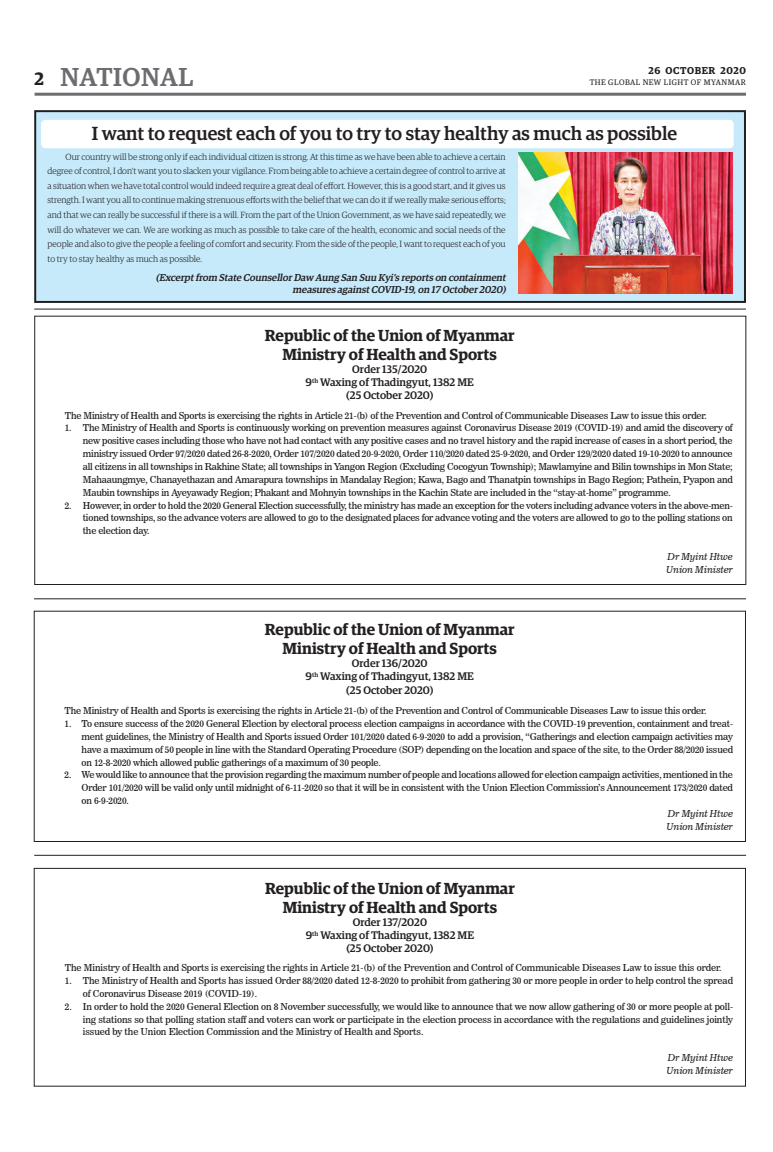
<style>
.page{position:relative;width:773px;height:1152px;background:#fff}
.page>*{position:absolute;margin:0;border:0;box-sizing:border-box;transform-origin:0 0}
.t1{font:500 26px "Guardian Egyp";letter-spacing:.02em;color:#6c6d70}
.t2{font:500 19px "Guardian Egyp";color:#231f20}
.t3{font:600 18px "Guardian Egyp";color:#231f20}
.t4{font:600 16px/19.2px "Guardian Egyp";color:#231f20;text-align:center}
.t5{font:500 11px/13.2px "Guardian Egyp";color:#231f20;text-align:center}
.t6{font:italic 500 10px/12px "Guardian Egyp";color:#231f20;text-align:right}
.t7{font:600 10px "Guardian Egyp";letter-spacing:.06em;color:#231f20}
.t8{font:9.5px/12.9px "News 706 BT Roman C";letter-spacing:-.02em;color:#231f20;text-align:justify}
.t9{font:9.5px/12.9px "News 706 BT Italic C";letter-spacing:-.01em;color:#231f20}
.t10{font:300 9px/14.6px "Guardian Egyp";color:#231f20;text-align:justify}
.t11{font:8px "Guardian Egyp";letter-spacing:.06em;color:#231f20}
</style>
<div class="page">
<hr style="left:35px;top:93px;width:711px;height:3px;background:#6c6d70">
<hr style="left:34px;top:855px;width:712px;height:1px;background:#231f20">
<div style="left:34px;top:110px;width:712px;height:193px;background:#c6eafa;border:2px solid #231f20"></div>
<div style="left:41px;top:120px;width:692px;height:28px;background:#fff;border-radius:4px"></div>
<hr style="left:34px;top:309px;width:712px;height:1px;background:#231f20">
<img style="left:519px;top:152px;width:213px;height:141px">
<div style="left:34px;top:316px;width:712px;height:269px;border:1px solid #231f20"></div>
<div style="left:34px;top:611px;width:712px;height:231px;border:1px solid #231f20"></div>
<div style="left:34px;top:868px;width:712px;height:219px;border:1px solid #231f20"></div>
<hr style="left:34px;top:599px;width:712px;height:1px;background:#231f20">
<h3 class="t3" style="left:35px;top:65px;width:11px">2</h3>
<p class="t7" style="left:648px;top:63px;width:99px">26 OCTOBER 2020</p>
<h1 class="t1" style="left:61px;top:59px;width:134px">NATIONAL</h1>
<p class="t11" style="left:589px;top:77px;width:158px">THE GLOBAL NEW LIGHT OF MYANMAR</p>
<h2 class="t2" style="left:92px;top:120px;width:587px">I want to request each of you to try to stay healthy as much as possible</h2>
<p class="t10" style="left:48px;top:149px;width:459px;text-indent:18px">Our country will be strong only if each individual citizen is strong. At this time as we have been able to achieve a certain degree of control, I don’t want you to slacken your vigilance. From being able to achieve a certain degree of control to arrive at a situation when we have total control would indeed require a great deal of effort. However, this is a good start, and it gives us strength. I want you all to continue making strenuous efforts with the belief that we can do it if we really make serious efforts; and that we can really be successful if there is a will. From the part of the Union Government, as we have said repeatedly, we will do whatever we can. We are working as much as possible to take care of the health, economic and social needs of the people and also to give the people a feeling of comfort and security. From the side of the people, I want to request each of you to try to stay healthy as much as possible.</p>
<p class="t6" style="left:156px;top:271px;width:354px">(Excerptfrom State CounsellorDaw Aung San Suu Kyi’s reports on containment measures againstCOVID-19,on 17 October2020)</p>
<h3 class="t4" style="left:265px;top:324px;width:251px">Republic of the Union of Myanmar<br>Ministry of Health and Sports</h3>
<p class="t5" style="left:305px;top:362px;width:170px">Order 135/2020<br>9<sup>th</sup> Waxing of Thadingyut, 1382 ME (25 October 2020)</p>
<p class="t8" style="left:65px;top:409px;width:643px">The Ministry of Health and Sports is exercising the rights in Article 21-(b) of the Prevention and Control of Communicable Diseases Law to issue this order.</p>
<p class="t8" style="left:83px;top:422px;width:651px;text-indent:-18px">1. The Ministry of Health and Sports is continuously working on prevention measures against Coronavirus Disease 2019 (COVID-19) and amid the discovery of new positive cases including those who have not had contact with any positive cases and no travel history and the rapid increase of cases in a short period, the ministry issued Order 97/2020 dated 26-8-2020, Order 107/2020 dated 20-9-2020, Order 110/2020 dated 25-9-2020, and Order 129/2020 dated 19-10-2020 to announce all citizens in all townships in Rakhine State; all townships in Yangon Region (Excluding Cocogyun Township); Mawlamyine and Bilin townships in Mon State; Mahaaungmye, Chanayethazan and Amarapura townships in Mandalay Region; Kawa, Bago and Thanatpin townships in Bago Region; Pathein, Pyapon and Maubin townships in Ayeyawady Region; Phakant and Mohnyin townships in the Kachin State are included in the “stay-at-home” programme.</p>
<p class="t8" style="left:83px;top:499px;width:651px;text-indent:-18px">2. However, in order to hold the 2020 General Election successfully, the ministry has made an exception for the voters including advance voters in the above-men&shy;tioned townships, so the advance voters are allowed to go to the designated places for advance voting and the voters are allowed to go to the polling stations on the election day.</p>
<p class="t9" style="left:666px;top:550px;width:68px">Dr Myint Htwe<br>Union Minister</p>
<h3 class="t4" style="left:265px;top:618px;width:251px">Republic of the Union of Myanmar<br>Ministry of Health and Sports</h3>
<p class="t5" style="left:305px;top:656px;width:170px">Order 136/2020<br>9<sup>th</sup> Waxing of Thadingyut, 1382 ME (25 October 2020)</p>
<p class="t8" style="left:65px;top:704px;width:643px">The Ministry of Health and Sports is exercising the rights in Article 21-(b) of the Prevention and Control of Communicable Diseases Law to issue this order.</p>
<p class="t8" style="left:82px;top:717px;width:653px;text-indent:-17px">1. To ensure success of the 2020 General Election by electoral process election campaigns in accordance with the COVID-19 prevention, containment and treat&shy;ment guidelines, the Ministry of Health and Sports issued Order 101/2020 dated 6-9-2020 to add a provision, “Gatherings and election campaign activities may have a maximum of 50 people in line with the Standard Operating Procedure (SOP) depending on the location and space of the site, to the Order 88/2020 issued on 12-8-2020 which allowed public gatherings of a maximum of 30 people.</p>
<p class="t8" style="left:82px;top:768px;width:653px;text-indent:-17px">2. We would like to announce that the provision regarding the maximum number of people and locations allowed for election campaign activities, mentioned in the Order 101/2020 will be valid only until midnight of 6-11-2020 so that it will be in consistent with the Union Election Commission’s Announcement 173/2020 dated on 6-9-2020.</p>
<p class="t9" style="left:666px;top:807px;width:68px">Dr Myint Htwe<br>Union Minister</p>
<h3 class="t4" style="left:265px;top:877px;width:251px">Republic of the Union of Myanmar<br>Ministry of Health and Sports</h3>
<p class="t5" style="left:306px;top:915px;width:170px">Order 137/2020<br>9<sup>th</sup> Waxing of Thadingyut, 1382 ME (25 October 2020)</p>
<p class="t8" style="left:65px;top:961px;width:658px">The Ministry of Health and Sports is exercising the rights in Article 21-(b) of the Prevention and Control of Communicable Diseases Law to issue this order.</p>
<p class="t8" style="left:83px;top:974px;width:651px;text-indent:-18px">1. The Ministry of Health and Sports has issued Order 88/2020 dated 12-8-2020 to prohibit from gathering 30 or more people in order to help control the spread of Coronavirus Disease 2019 (COVID-19).</p>
<p class="t8" style="left:83px;top:1000px;width:651px;text-indent:-18px">2. In order to hold the 2020 General Election on 8 November successfully, we would like to announce that we now allow gathering of 30 or more people at poll&shy;ing stations so that polling station staff and voters can work or participate in the election process in accordance with the regulations and guidelines jointly issued by the Union Election Commission and the Ministry of Health and Sports.</p>
<p class="t9" style="left:666px;top:1051px;width:68px">Dr Myint Htwe<br>Union Minister</p>
</div>
